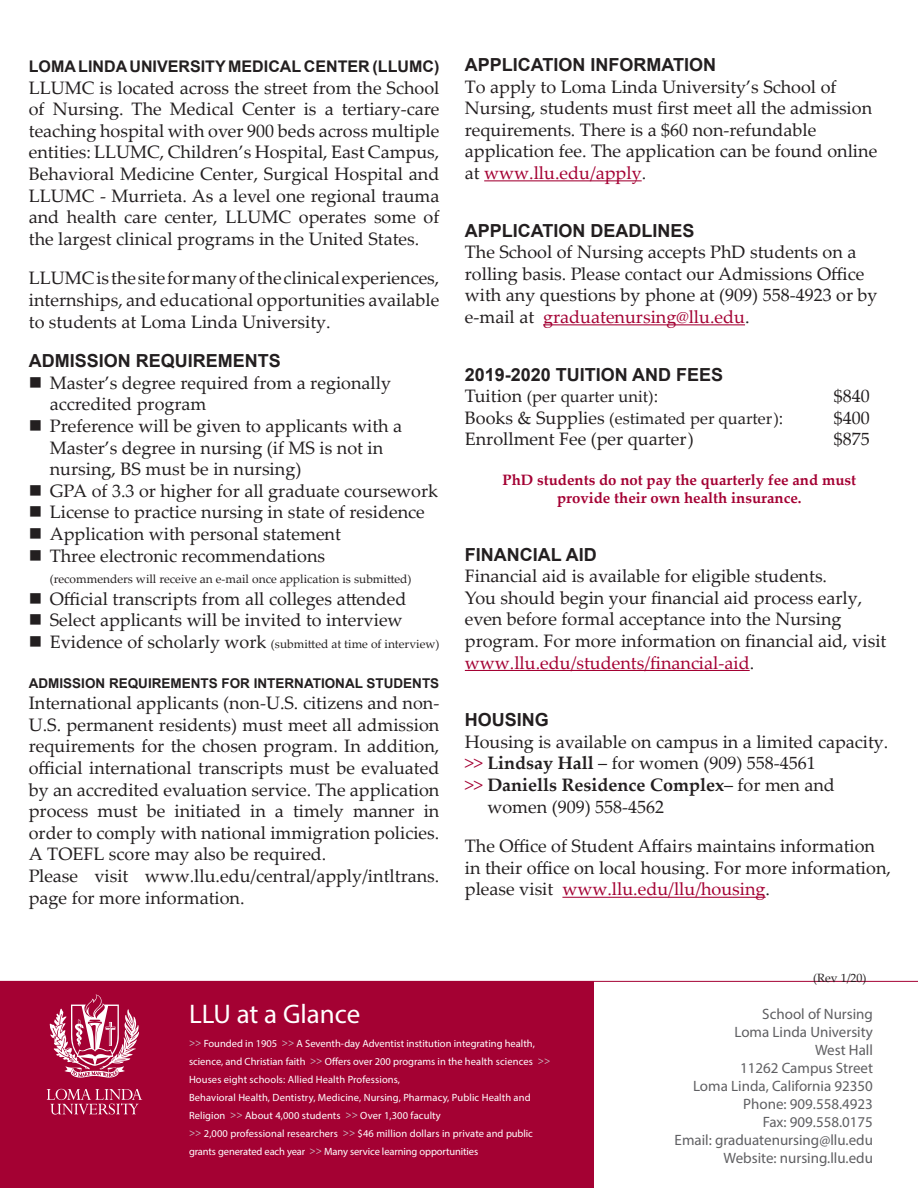
<style>
.page{position:relative;width:918px;height:1188px;background:#fff}
.page>*{position:absolute;margin:0;border:0;box-sizing:border-box;transform-origin:0 0}
.t1{font:27px "Myriad Pro";color:#fff}
.t2{font:18px/21.6px "Palatino Linotype";color:#231f20}
.t3{font:700 18px "Arial";color:#231f20}
.t4{font:700 18px "Palatino Linotype";color:#231f20}
.t5{font:16.5px "Palatino Linotype";color:#231f20}
.t6{font:700 16.05px "Arial";color:#231f20}
.t7{font:15px "Myriad Pro";color:#5f5f62}
.t8{font:700 15px/18px "Palatino Linotype";color:#a40133;text-align:center}
.t9{font:700 13.5px "Arial";color:#231f20}
.t10{font:12px "Palatino Linotype";color:#231f20}
.t11{font:10.5px/18px "Myriad Pro";letter-spacing:.005em;color:#fff}
.s1{font-size:18px}
.s2{color:#a40133}
.s3{font-weight:700}
.s4{font-weight:400;color:#a40133}
.s5{font-weight:400}
.s6{color:#cbccce}
</style>
<div class="page">
<div style="left:0;top:981px;width:594px;height:207px;background:#a40133"></div>
<hr style="left:0;top:981px;width:918px;height:1px;background:#a40133">
<svg style="left:47px;top:1089px;width:95px;height:26px"></svg>
<svg style="left:50px;top:994px;width:89px;height:84px"></svg>
<hr style="left:484px;top:180px;width:158px;height:1px;background:#a40133">
<hr style="left:543px;top:324px;width:202px;height:1px;background:#a40133">
<hr style="left:465px;top:670px;width:285px;height:1px;background:#a40133">
<hr style="left:562px;top:897px;width:204px;height:1px;background:#a40133">
<p class="t6" style="left:29px;top:55px;width:412px">LOMA LINDA UNIVERSITY MEDICAL CENTER (LLUMC)</p>
<p class="t2" style="left:29px;top:76px;width:412px;text-align:justify">LLUMC is located across the street from the School of Nursing. The Medical Center is a tertiary-care teaching hospital with over 900 beds across multiple entities: LLUMC, Children’s Hospital, East Campus, Behavioral Medicine Center, Surgical Hospital and LLUMC - Murrieta. As a level one regional trauma and health care center, LLUMC operates some of the largest clinical programs in the United States.</p>
<p class="t2" style="left:29px;top:267px;width:412px;text-align:justify">LLUMC is the site for many of the clinical experiences, internships, and educational opportunities available to students at Loma Linda University.</p>
<p class="t3" style="left:29px;top:348px;width:254px">ADMISSION REQUIREMENTS</p>
<p class="t2" style="left:50px;top:371px;width:343px;text-indent:-21px">■ Master’s degree required from a regionally accredited program</p>
<p class="t2" style="left:29px;top:414px;width:375px">■ Preference will be given to applicants with a</p>
<p class="t2" style="left:50px;top:436px;width:335px">Master’s degree in nursing (if MS is not in</p>
<p class="t2" style="left:50px;top:458px;width:253px">nursing, BS must be in nursing)</p>
<p class="t2" style="left:29px;top:479px;width:411px">■ GPA of 3.3 or higher for all graduate coursework</p>
<p class="t2" style="left:29px;top:501px;width:398px">■ License to practice nursing in state of residence</p>
<p class="t2" style="left:29px;top:522px;width:314px">■ Application with personal statement</p>
<p class="t2" style="left:29px;top:544px;width:298px">■ Three electronic recommendations</p>
<p class="t10" style="left:50px;top:571px;width:363px">(recommenders will receive an e-mail once application is submitted)</p>
<p class="t2" style="left:29px;top:587px;width:379px">■ Official transcripts from all colleges attended</p>
<p class="t2" style="left:29px;top:609px;width:375px">■ Select applicants will be invited to interview</p>
<p class="t10" style="left:29px;top:635px;width:412px">■ <span class="s1">Evidence of scholarly work</span> (submitted at time of interview)</p>
<p class="t9" style="left:29px;top:673px;width:412px">ADMISSION REQUIREMENTS FOR INTERNATIONAL STUDENTS</p>
<p class="t2" style="left:29px;top:692px;width:412px;text-align:justify">International applicants (non-U.S. citizens and non-U.S. permanent residents) must meet all admission requirements for the chosen program. In addition, official international transcripts must be evaluated by an accredited evaluation service. The application process must be initiated in a timely manner in order to comply with national immigration policies.<br>A TOEFL score may also be required.</p>
<p class="t2" style="left:29px;top:864px;width:412px">Please visit www.llu.edu/central/apply/intltrans. page for more information.</p>
<p class="t3" style="left:465px;top:52px;width:253px">APPLICATION INFORMATION</p>
<p class="t2" style="left:465px;top:75px;width:414px">To apply to Loma Linda University’s School of Nursing, students must first meet all the admission requirements. There is a $60 non-refundable application fee. The application can be found online at <span class="s2">www.llu.edu/apply</span>.</p>
<p class="t3" style="left:465px;top:218px;width:231px">APPLICATION DEADLINES</p>
<p class="t2" style="left:465px;top:241px;width:414px">The School of Nursing accepts PhD students on a rolling basis. Please contact our Admissions Office with any questions by phone at (909) 558-4923 or by e-mail at <span class="s2">graduatenursing@llu.edu</span>.</p>
<p class="t3" style="left:465px;top:362px;width:260px">2019-2020 TUITION AND FEES</p>
<p class="t5" style="left:465px;top:385px;width:195px"><span class="s1">Tuition</span> (per quarter unit)<span class="s1">:</span></p>
<p class="t2" style="left:834px;top:385px;width:37px">$840</p>
<p class="t5" style="left:465px;top:407px;width:320px"><span class="s1">Books &amp; Supplies</span> (estimated per quarter)<span class="s1">:</span></p>
<p class="t2" style="left:834px;top:406px;width:37px">$400</p>
<p class="t2" style="left:465px;top:428px;width:230px">Enrollment Fee (per quarter)</p>
<p class="t2" style="left:834px;top:428px;width:37px">$875</p>
<p class="t8" style="left:503px;top:470px;width:355px">PhD students do not pay the quarterly fee and must provide their own health insurance.</p>
<p class="t3" style="left:465px;top:542px;width:133px">FINANCIAL AID</p>
<p class="t2" style="left:465px;top:565px;width:423px">Financial aid is available for eligible students.<br>You should begin your financial aid process early, even before formal acceptance into the Nursing program. For more information on financial aid, visit <span class="s2">www.llu.edu/students/financial-aid</span>.</p>
<p class="t3" style="left:465px;top:707px;width:86px">HOUSING</p>
<p class="t2" style="left:465px;top:730px;width:425px">Housing is available on campus in a limited capacity.</p>
<p class="t2" style="left:465px;top:752px;width:353px"><span class="s2">&gt;&gt;</span> <span class="s3">Lindsay Hall</span> – for women (909) 558-4561</p>
<p class="t4" style="left:465px;top:772px;width:372px"><span class="s4">&gt;&gt;</span> Daniells Residence Complex<span class="s5">– for men and</span></p>
<p class="t2" style="left:487px;top:795px;width:178px">women (909) 558-4562</p>
<p class="t2" style="left:465px;top:835px;width:428px">The Office of Student Affairs maintains information in their office on local housing. For more information, please visit <span class="s2">www.llu.edu/llu/housing</span>.</p>
<p class="t10" style="left:813px;top:969px;width:55px">(Rev 1/20)</p>
<p class="t1" style="left:189px;top:997px;width:173px">LLU at a Glance</p>
<p class="t11" style="left:189px;top:1035px;width:363px"><span class="s6">&gt;&gt;</span> Founded in 1905 <span class="s6">&gt;&gt;</span> A Seventh-day Adventist institution integrating health, science, and Christian faith <span class="s6">&gt;&gt;</span> Offers over 200 programs in the health sciences <span class="s6">&gt;&gt; </span>Houses eight schools: Allied Health Professions,<br>Behavioral Health, Dentistry, Medicine, Nursing, Pharmacy, Public Health and Religion <span class="s6">&gt;&gt;</span> About 4,000 students <span class="s6">&gt;&gt;</span> Over 1,300 faculty<br><span class="s6">&gt;&gt;</span> 2,000 professional researchers <span class="s6">&gt;&gt;</span> $46 million dollars in private and public grants generated each year <span class="s6">&gt;&gt;</span> Many service learning opportunities</p>
<p class="t7" style="left:762px;top:1005px;width:112px">School of Nursing</p>
<p class="t7" style="left:735px;top:1023px;width:140px">Loma Linda University</p>
<p class="t7" style="left:815px;top:1041px;width:59px">West Hall</p>
<p class="t7" style="left:740px;top:1059px;width:134px">11262 Campus Street</p>
<p class="t7" style="left:693px;top:1077px;width:181px">Loma Linda, California 92350</p>
<p class="t7" style="left:743px;top:1095px;width:131px">Phone: 909.558.4923</p>
<p class="t7" style="left:763px;top:1113px;width:112px">Fax: 909.558.0175</p>
<p class="t7" style="left:675px;top:1131px;width:200px">Email: graduatenursing@llu.edu</p>
<p class="t7" style="left:724px;top:1149px;width:151px">Website: nursing.llu.edu</p>
</div>
